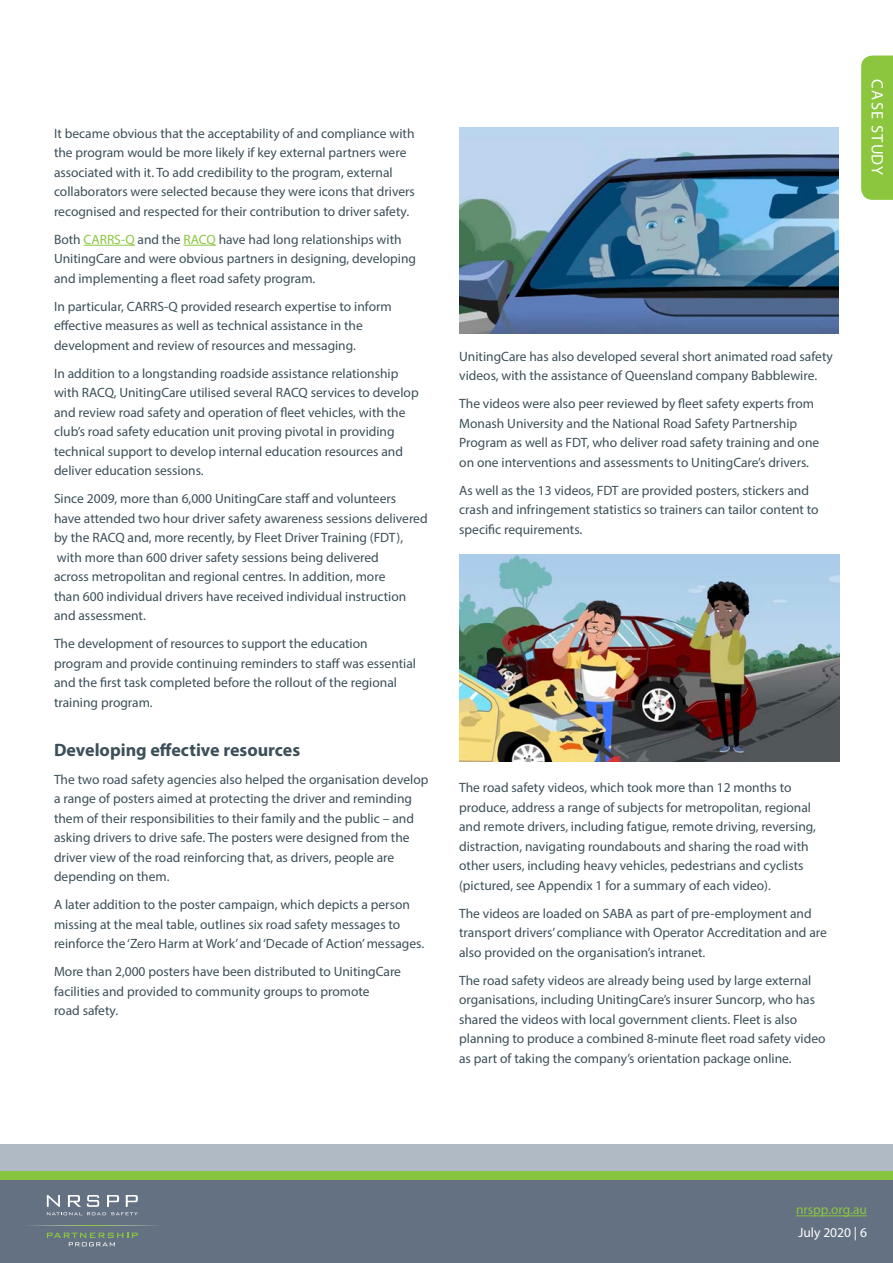
<style>
.page{position:relative;width:893px;height:1263px;background:#fff}
.page>*{position:absolute;margin:0;border:0;box-sizing:border-box;transform-origin:0 0}
.t1{font:700 18px "Myriad Pro";color:#3d4f59}
.t2{font:16.5px "Myriad Pro";letter-spacing:.08em;color:#fff}
.t3{font:13.5px/19.5px "Myriad Pro";color:#3d4f59}
.t4{font:13.5px "Myriad Pro";color:#8bc63e}
.t5{font:13.5px "Myriad Pro";color:#fff}
.s1{color:#8bc640}
</style>
<div class="page">
<div style="left:0;top:1178px;width:893px;height:85px;background:#647182"></div>
<div style="left:0;top:1169px;width:893px;height:10px;background:#88c53f"></div>
<div style="left:0;top:1144px;width:893px;height:27px;background:#b0bac5"></div>
<hr style="left:796px;top:1215px;width:71px;height:1px;background:#8bc63e">
<svg style="left:47px;top:1232px;width:91px;height:14px"></svg>
<svg style="left:47px;top:1195px;width:91px;height:20px"></svg>
<svg style="left:30px;top:1225px;width:128px;height:1px"></svg>
<div style="left:861px;top:56px;width:32px;height:144px;background:#8bc63e"></div>
<img style="left:459px;top:128px;width:380px;height:206px">
<img style="left:459px;top:555px;width:380px;height:206px">
<hr style="left:84px;top:245px;width:51px;height:1px;background:#8bc640">
<hr style="left:184px;top:245px;width:32px;height:1px;background:#8bc640">
<p class="t3" style="left:54px;top:123px;width:362px">It became obvious that the acceptability of and compliance with the program would be more likely if key external partners were associated with it. To add credibility to the program, external collaborators were selected because they were icons that drivers recognised and respected for their contribution to driver safety.</p>
<p class="t3" style="left:54px;top:229px;width:364px">Both <span class="s1">CARRS-Q</span> and the <span class="s1">RACQ</span> have had long relationships with<br>UnitingCare and were obvious partners in designing, developing and implementing a fleet road safety program.</p>
<p class="t3" style="left:54px;top:296px;width:339px">In particular, CARRS-Q provided research expertise to inform effective measures as well as technical assistance in the development and review of resources and messaging.</p>
<p class="t3" style="left:54px;top:363px;width:366px">In addition to a longstanding roadside assistance relationship with RACQ, UnitingCare utilised several RACQ services to develop and review road safety and operation of fleet vehicles, with the club’s road safety education unit proving pivotal in providing technical support to develop internal education resources and deliver education sessions.</p>
<p class="t3" style="left:54px;top:489px;width:375px">Since 2009, more than 6,000 UnitingCare staff and volunteers<br>have attended two hour driver safety awareness sessions delivered by the RACQ and, more recently, by Fleet Driver Training (FDT), with more than 600 driver safety sessions being delivered<br>across metropolitan and regional centres. In addition, more<br>than 600 individual drivers have received individual instruction and assessment.</p>
<p class="t3" style="left:54px;top:634px;width:364px">The development of resources to support the education program and provide continuing reminders to staff was essential and the first task completed before the rollout of the regional training program.</p>
<p class="t1" style="left:54px;top:738px;width:248px">Developing effective resources</p>
<p class="t3" style="left:54px;top:769px;width:376px">The two road safety agencies also helped the organisation develop a range of posters aimed at protecting the driver and reminding them of their responsibilities to their family and the public – and asking drivers to drive safe. The posters were designed from the driver view of the road reinforcing that, as drivers, people are depending on them.</p>
<p class="t3" style="left:54px;top:895px;width:372px">A later addition to the poster campaign, which depicts a person missing at the meal table, outlines six road safety messages to reinforce the ‘Zero Harm at Work’ and ‘Decade of Action’ messages.</p>
<p class="t3" style="left:54px;top:962px;width:349px">More than 2,000 posters have been distributed to UnitingCare facilities and provided to community groups to promote<br>road safety.</p>
<p class="t3" style="left:459px;top:346px;width:375px">UnitingCare has also developed several short animated road safety videos, with the assistance of Queensland company Babblewire.</p>
<p class="t3" style="left:459px;top:394px;width:361px">The videos were also peer reviewed by fleet safety experts from Monash University and the National Road Safety Partnership Program as well as FDT, who deliver road safety training and one on one interventions and assessments to UnitingCare’s drivers.</p>
<p class="t3" style="left:459px;top:480px;width:361px">As well as the 13 videos, FDT are provided posters, stickers and crash and infringement statistics so trainers can tailor content to specific requirements.</p>
<p class="t3" style="left:459px;top:778px;width:358px">The road safety videos, which took more than 12 months to produce, address a range of subjects for metropolitan, regional and remote drivers, including fatigue, remote driving, reversing, distraction, navigating roundabouts and sharing the road with other users, including heavy vehicles, pedestrians and cyclists (pictured, see Appendix 1 for a summary of each video).</p>
<p class="t3" style="left:459px;top:903px;width:369px">The videos are loaded on SABA as part of pre-employment and transport drivers’ compliance with Operator Accreditation and are also provided on the organisation’s intranet.</p>
<p class="t3" style="left:459px;top:970px;width:368px">The road safety videos are already being used by large external organisations, including UnitingCare’s insurer Suncorp, who has shared the videos with local government clients. Fleet is also planning to produce a combined 8-minute fleet road safety video as part of taking the company’s orientation package online.</p>
<p class="t2" style="left:888px;top:79px;width:97px;rotate:90deg">CASE STUDY</p>
<p class="t4" style="left:796px;top:1201px;width:72px">nrspp.org.au</p>
<p class="t5" style="left:798px;top:1224px;width:70px">July 2020 | 6</p>
</div>
